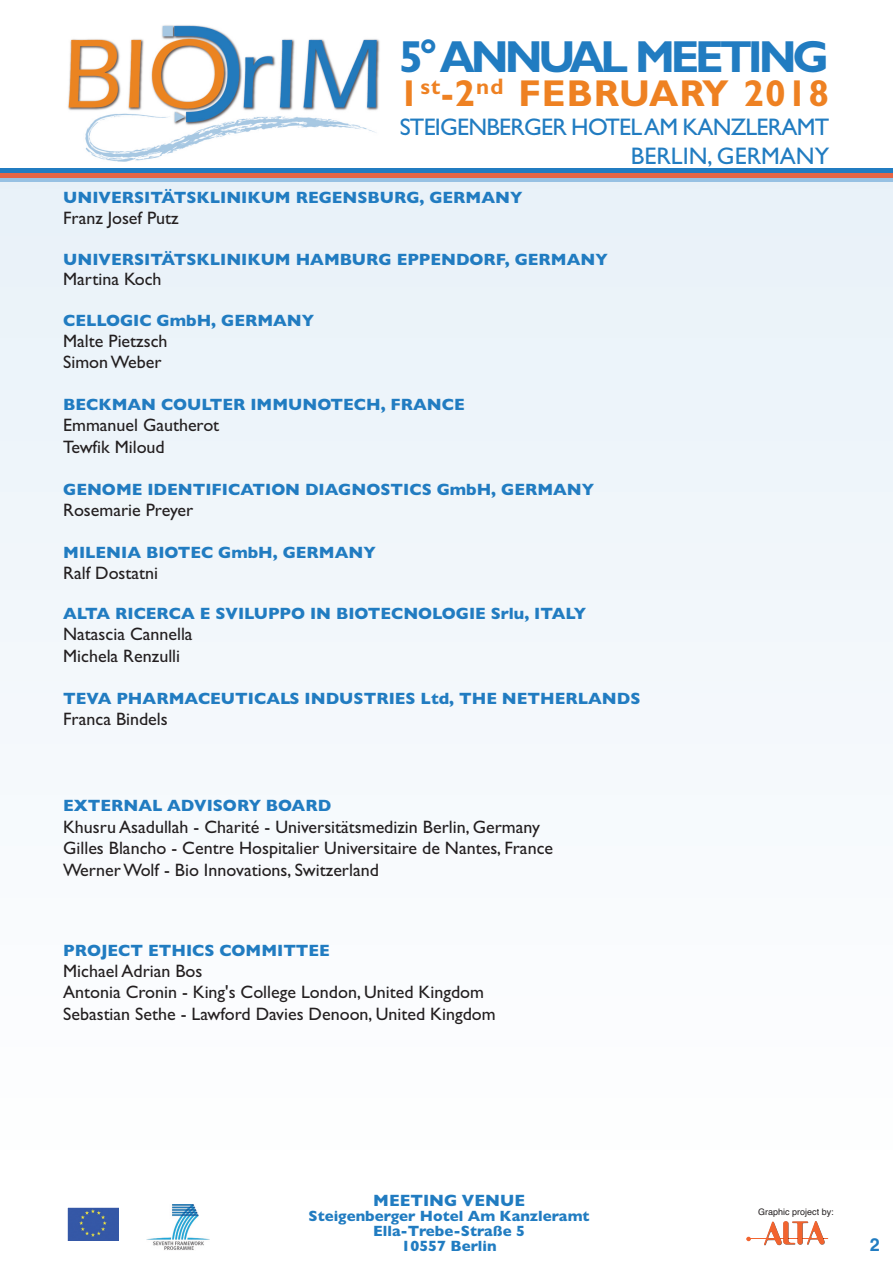
<style>
.page{position:relative;width:893px;height:1263px;background:#fff}
.page>*{position:absolute;margin:0;border:0;box-sizing:border-box;transform-origin:0 0}
.t1{font:700 45px "Gill Sans";letter-spacing:-.09em;color:#217cc1}
.t2{font:700 37.5px "Gill Sans";letter-spacing:.025em;color:#ee8122}
.t3{font:24px/28.8px "Gill Sans";letter-spacing:-.03em;color:#217cc1;text-align:right}
.t4{font:18px/21.6px "Gill Sans";color:#231f20}
.t5{font:700 18px "Helvetica";color:#217cc1}
.t6{font:700 16.5px "Gill Sans";color:#217cc1}
.t7{font:700 15px/15px "Gill Sans";color:#217cc1;text-align:center}
.t8{font:9px "Helvetica";color:#231f20}
</style>
<div class="page">
<div style="left:0;top:172px;width:893px;height:1004px;background:#f3f8fb"></div>
<img style="left:68px;top:25px;width:312px;height:136px">
<img style="left:146px;top:1204px;width:64px;height:46px">
<img style="left:69px;top:1209px;width:50px;height:31px">
<div style="left:66px;top:1206px;width:67px;height:43px;border:2px solid #fff"></div>
<svg style="left:746px;top:1237px;width:5px;height:4px"></svg>
<hr style="left:750px;top:1239px;width:78px;height:1px;background:#f2642f">
<svg style="left:764px;top:1221px;width:61px;height:24px"></svg>
<hr style="left:0;top:169px;width:893px;height:4px;background:#217cc1">
<div style="left:0;top:177px;width:893px;height:5px;background:#97c1e3"></div>
<hr style="left:0;top:173px;width:893px;height:4px;background:#e56546">
<h1 class="t1" style="left:399px;top:30px;width:432px">5°ANNUAL MEETING</h1>
<h2 class="t2" style="left:399px;top:71px;width:432px">1<sup>st</sup>-2<sup>nd</sup> FEBRUARY 2018</h2>
<h3 class="t3" style="left:400px;top:112px;width:431px">STEIGENBERGER HOTELAM KANZLERAMT<br>BERLIN, GERMANY</h3>
<p class="t6" style="left:63px;top:188px;width:461px">UNIVERSITÄTSKLINIKUM REGENSBURG, GERMANY</p>
<p class="t4" style="left:63px;top:207px;width:117px">Franz Josef Putz</p>
<p class="t6" style="left:63px;top:249px;width:546px">UNIVERSITÄTSKLINIKUM HAMBURG EPPENDORF, GERMANY</p>
<p class="t4" style="left:63px;top:268px;width:100px">Martina Koch</p>
<p class="t6" style="left:63px;top:310px;width:253px">CELLOGIC GmbH, GERMANY</p>
<p class="t4" style="left:63px;top:330px;width:106px">Malte Pietzsch<br>SimonWeber</p>
<p class="t6" style="left:63px;top:395px;width:403px">BECKMAN COULTER IMMUNOTECH, FRANCE</p>
<p class="t4" style="left:63px;top:414px;width:158px">Emmanuel Gautherot<br>Tewfik Miloud</p>
<p class="t6" style="left:63px;top:480px;width:533px">GENOME IDENTIFICATION DIAGNOSTICS GmbH, GERMANY</p>
<p class="t4" style="left:63px;top:499px;width:132px">Rosemarie Preyer</p>
<p class="t6" style="left:63px;top:543px;width:314px">MILENIA BIOTEC GmbH, GERMANY</p>
<p class="t4" style="left:63px;top:562px;width:96px">Ralf Dostatni</p>
<p class="t6" style="left:63px;top:604px;width:524px">ALTA RICERCA E SVILUPPO IN BIOTECNOLOGIE Srlu, ITALY</p>
<p class="t4" style="left:63px;top:623px;width:131px">Natascia Cannella<br>Michela Renzulli</p>
<p class="t6" style="left:63px;top:688px;width:579px">TEVA PHARMACEUTICALS INDUSTRIES Ltd, THE NETHERLANDS</p>
<p class="t4" style="left:63px;top:708px;width:106px">Franca Bindels</p>
<p class="t6" style="left:63px;top:796px;width:270px">EXTERNAL ADVISORY BOARD</p>
<p class="t4" style="left:63px;top:816px;width:491px">Khusru Asadullah - Charité - Universitätsmedizin Berlin, Germany<br>Gilles Blancho - Centre Hospitalier Universitaire de Nantes, France<br>WernerWolf - Bio Innovations, Switzerland</p>
<p class="t6" style="left:63px;top:940px;width:268px">PROJECT ETHICS COMMITTEE</p>
<p class="t4" style="left:63px;top:960px;width:434px">Michael Adrian Bos<br>Antonia Cronin - King's College London, United Kingdom<br>Sebastian Sethe - Lawford Davies Denoon, United Kingdom</p>
<p class="t6" style="left:373px;top:1191px;width:153px">MEETING VENUE</p>
<p class="t7" style="left:309px;top:1209px;width:283px">Steigenberger Hotel Am Kanzleramt<br>Ella-Trebe-Straße 5<br>10557 Berlin</p>
<p class="t8" style="left:758px;top:1206px;width:77px">Graphic project by:</p>
<p class="t5" style="left:870px;top:1234px;width:12px">2</p>
</div>
